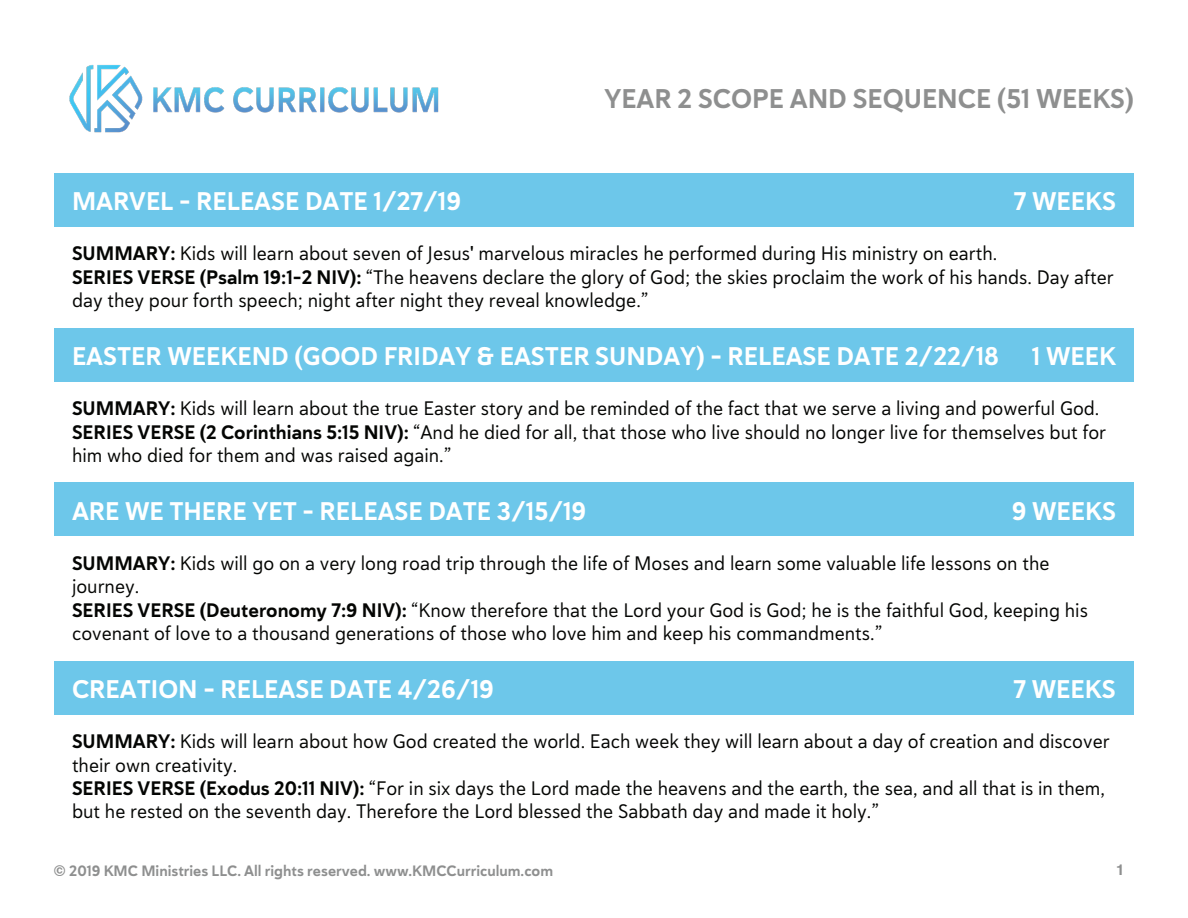
<style>
.page{position:relative;width:1188px;height:918px;background:#fff}
.page>*{position:absolute;margin:0;border:0;box-sizing:border-box;transform-origin:0 0}
.t1{font:700 27px "Haboro Sans Norm";color:#8e8f8f}
.t2{font:700 25.5px "Haboro Sans Norm";color:#fff}
.t3{font:19.5px/23.4px "Haboro Sans Norm";color:#040503}
.t4{font:700 15px "Haboro Sans Norm";color:#8e8f8f}
.t5{font:700 15px "Helvetica";color:#8e8f8f}
.s1{font-weight:700}
.s2{font-family:"Arial"}
.s3{font-family:"Helvetica"}
</style>
<div class="page">
<img style="left:69px;top:65px;width:370px;height:68px">
<div style="left:54px;top:173px;width:1080px;height:54px;background:#6dc7ea"></div>
<div style="left:54px;top:328px;width:1080px;height:54px;background:#6dc7ea"></div>
<div style="left:54px;top:482px;width:1080px;height:54px;background:#6dc7ea"></div>
<div style="left:54px;top:661px;width:1080px;height:54px;background:#6dc7ea"></div>
<h1 class="t1" style="left:605px;top:81px;width:531px">YEAR 2 SCOPE AND SEQUENCE (51 WEEKS)</h1>
<p class="t2" style="left:72px;top:185px;width:391px">MARVEL - RELEASE DATE 1/27/19</p>
<p class="t2" style="left:1014px;top:185px;width:104px">7 WEEKS</p>
<p class="t3" style="left:72px;top:241px;width:927px"><span class="s1">SUMMARY:</span> Kids will learn about seven of Jesus<span class="s2">'</span> marvelous miracles he performed during His ministry on earth.</p>
<p class="t3" style="left:72px;top:265px;width:1043px"><span class="s1">SERIES VERSE (Psalm 19:1-2 NIV):</span> “The heavens declare the glory of God; the skies proclaim the work of his hands. Day after day they pour forth speech; night after night they reveal knowledge.”</p>
<p class="t2" style="left:72px;top:339px;width:929px">EASTER WEEKEND (GOOD FRIDAY &amp; EASTER SUNDAY) - RELEASE DATE 2/22/18</p>
<p class="t3" style="left:72px;top:396px;width:1029px"><span class="s1">SUMMARY:</span> Kids will learn about the true Easter story and be reminded of the fact that we serve a living and powerful God.</p>
<p class="t3" style="left:72px;top:420px;width:1036px"><span class="s1">SERIES VERSE (2 Corinthians 5:15 NIV):</span> “And he died for all, that those who live should no longer live for themselves but for him who died for them and was raised again.”</p>
<p class="t2" style="left:72px;top:494px;width:516px">ARE WE THERE YET - RELEASE DATE 3/15/19</p>
<p class="t3" style="left:72px;top:551px;width:979px"><span class="s1">SUMMARY:</span> Kids will go on a very long road trip through the life of Moses and learn some valuable life lessons on the journey.</p>
<p class="t3" style="left:72px;top:598px;width:1017px"><span class="s1">SERIES VERSE (Deuteronomy 7:9 NIV):</span> “Know therefore that the Lord your God is God; he is the faithful God, keeping his covenant of love to a thousand generations of those who love him and keep his commandments.”</p>
<p class="t2" style="left:72px;top:672px;width:423px">CREATION - RELEASE DATE 4/26/19</p>
<p class="t3" style="left:72px;top:729px;width:1039px"><span class="s1">SUMMARY:</span> Kids will learn about how God created the world. Each week they will learn about a day of creation and discover their own creativity.</p>
<p class="t3" style="left:72px;top:776px;width:1035px"><span class="s1">SERIES VERSE (Exodus 20:11 NIV):</span> “For in six days the Lord made the heavens and the earth, the sea, and all that is in them, but he rested on the seventh day. Therefore the Lord blessed the Sabbath day and made it holy.”</p>
<p class="t2" style="left:1032px;top:339px;width:86px">1 WEEK</p>
<p class="t2" style="left:1012px;top:494px;width:106px">9 WEEKS</p>
<p class="t2" style="left:1014px;top:672px;width:104px">7 WEEKS</p>
<p class="t4" style="left:54px;top:861px;width:501px"><span class="s3">©</span> 2019 KMC Ministries LLC. All rights reserved. www.KMCCurriculum.com</p>
<p class="t5" style="left:1116px;top:858px;width:10px">1</p>
</div>
